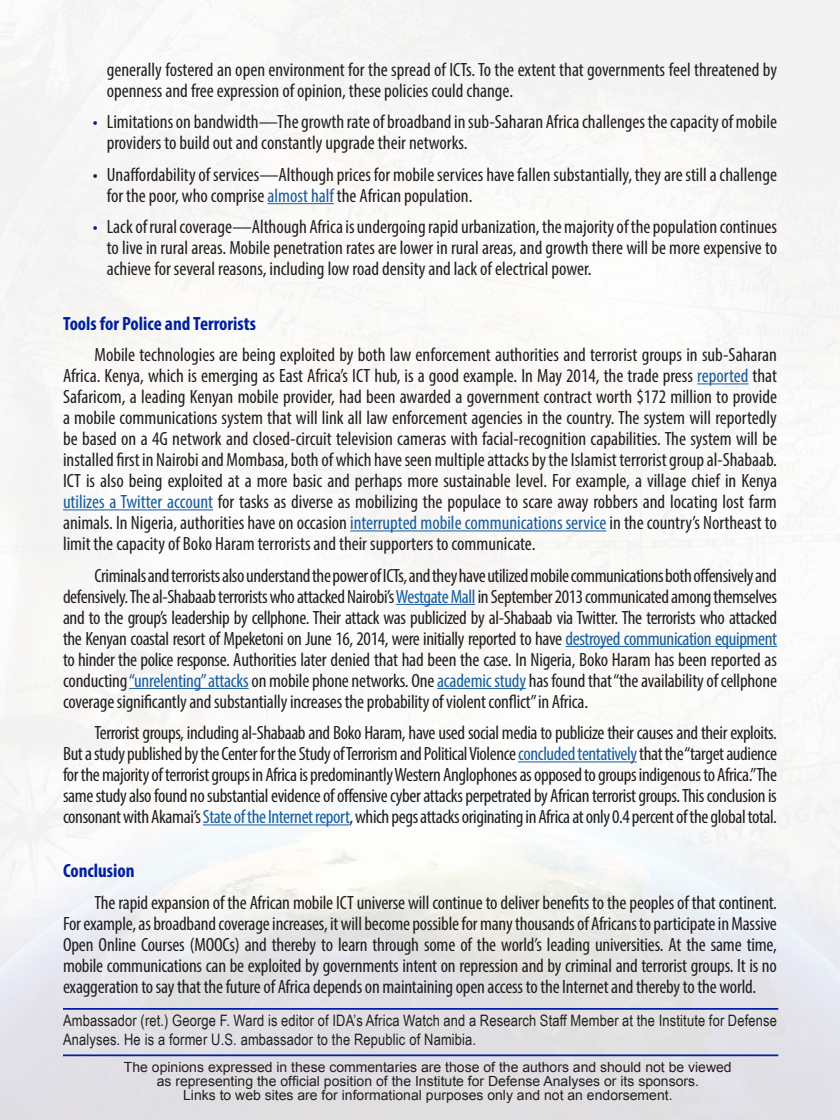
<style>
.page{position:relative;width:840px;height:1120px;background:#fff}
.page>*{position:absolute;margin:0;border:0;box-sizing:border-box;transform-origin:0 0}
.t1{font:condensed 19.25px/21px "Myriad Pro";color:#231f20;text-align:justify}
.t2{font:700 condensed 19.25px "Myriad Pro";color:#0020a0}
.t3{font:15.75px/19.2px "Arial Narrow";letter-spacing:.01em;color:#231f20}
.t4{font:14px/14px "Arial";color:#231f20;text-align:center}
.s1{color:#0020a0}
.s2{color:#175d9e}
</style>
<div class="page">
<hr style="left:268px;top:203px;width:66px;height:1px;background:#175d9e">
<hr style="left:697px;top:383px;width:51px;height:1px;background:#175d9e">
<hr style="left:63px;top:509px;width:150px;height:1px;background:#175d9e">
<hr style="left:350px;top:530px;width:256px;height:1px;background:#175d9e">
<hr style="left:396px;top:604px;width:79px;height:1px;background:#175d9e">
<hr style="left:566px;top:646px;width:211px;height:1px;background:#175d9e">
<hr style="left:129px;top:688px;width:120px;height:1px;background:#175d9e">
<hr style="left:437px;top:688px;width:89px;height:1px;background:#175d9e">
<hr style="left:518px;top:761px;width:119px;height:1px;background:#175d9e">
<hr style="left:203px;top:824px;width:146px;height:1px;background:#175d9e">
<hr style="left:63px;top:1008px;width:715px;height:2px;background:#0020a0">
<hr style="left:63px;top:1054px;width:715px;height:2px;background:#0020a0">
<p class="t1" style="left:107px;top:59px;width:672px">generally fostered an open environment for the spread of ICTs. To the extent that governments feel threatened by openness and free expression of opinion, these policies could change.</p>
<p class="t1" style="left:107px;top:111px;width:672px;text-indent:-14px"><span class="s1">•</span> Limitations on bandwidth—The growth rate of broadband in sub-Saharan Africa challenges the capacity of mobile providers to build out and constantly upgrade their networks.</p>
<p class="t1" style="left:107px;top:164px;width:672px;text-indent:-14px">• Unaffordability of services—Although prices for mobile services have fallen substantially, they are still a challenge for the poor, who comprise <span class="s2">almost half</span> the African population.</p>
<p class="t1" style="left:107px;top:216px;width:672px;text-indent:-14px"><span class="s1">•</span> Lack of rural coverage—Although Africa is undergoing rapid urbanization, the majority of the population continues to live in rural areas. Mobile penetration rates are lower in rural areas, and growth there will be more expensive to achieve for several reasons, including low road density and lack of electrical power.</p>
<p class="t2" style="left:63px;top:311px;width:195px">Tools for Police and Terrorists</p>
<p class="t1" style="left:63px;top:344px;width:716px;text-indent:31px">Mobile technologies are being exploited by both law enforcement authorities and terrorist groups in sub-Saharan Africa. Kenya, which is emerging as East Africa’s ICT hub, is a good example. In May 2014, the trade press <span class="s2">reported</span> that Safaricom, a leading Kenyan mobile provider, had been awarded a government contract worth $172 million to provide a mobile communications system that will link all law enforcement agencies in the country. The system will reportedly be based on a 4G network and closed-circuit television cameras with facial-recognition capabilities. The system will be installed first in Nairobi and Mombasa, both of which have seen multiple attacks by the Islamist terrorist group al-Shabaab.<br>ICT is also being exploited at a more basic and perhaps more sustainable level. For example, a village chief in Kenya <span class="s2">utilizes a Twitter account</span> for tasks as diverse as mobilizing the populace to scare away robbers and locating lost farm animals. In Nigeria, authorities have on occasion <span class="s2">interrupted mobile communications service</span> in the country’s Northeast to limit the capacity of Boko Haram terrorists and their supporters to communicate.</p>
<p class="t1" style="left:63px;top:564px;width:716px;text-indent:31px">Criminals and terrorists also understand the power of ICTs, and they have utilized mobile communications both offensively and defensively. The al-Shabaab terrorists who attacked Nairobi’s <span class="s2">Westgate Mall</span> in September 2013 communicated among themselves and to the group’s leadership by cellphone. Their attack was publicized by al-Shabaab via Twitter. The terrorists who attacked the Kenyan coastal resort of Mpeketoni on June 16, 2014, were initially reported to have <span class="s2">destroyed communication equipment </span>to hinder the police response. Authorities later denied that had been the case. In Nigeria, Boko Haram has been reported as conducting <span class="s2">“unrelenting” attacks</span> on mobile phone networks. One <span class="s2">academic study</span> has found that “the availability of cellphone coverage significantly and substantially increases the probability of violent conflict” in Africa.</p>
<p class="t1" style="left:63px;top:722px;width:716px;text-indent:31px">Terrorist groups, including al-Shabaab and Boko Haram, have used social media to publicize their causes and their exploits.<br>But a study published by the Center for the Study of Terrorism and Political Violence <span class="s2">concluded tentatively</span> that the “target audience for the majority of terrorist groups in Africa is predominantly Western Anglophones as opposed to groups indigenous to Africa.” The same study also found no substantial evidence of offensive cyber attacks perpetrated by African terrorist groups. This conclusion is consonant with Akamai’s <span class="s2">State of the Internet report</span>, which pegs attacks originating in Africa at only 0.4 percent of the global total.</p>
<p class="t2" style="left:63px;top:859px;width:73px">Conclusion</p>
<p class="t1" style="left:63px;top:892px;width:716px;text-indent:31px">The rapid expansion of the African mobile ICT universe will continue to deliver benefits to the peoples of that continent.<br>For example, as broadband coverage increases, it will become possible for many thousands of Africans to participate in Massive Open Online Courses (MOOCs) and thereby to learn through some of the world’s leading universities. At the same time, mobile communications can be exploited by governments intent on repression and by criminal and terrorist groups. It is no exaggeration to say that the future of Africa depends on maintaining open access to the Internet and thereby to the world.</p>
<p class="t3" style="left:63px;top:1010px;width:715px">Ambassador (ret.) George F. Ward is editor of IDA’s Africa Watch and a Research Staff Member at the Institute for Defense<br>Analyses. He is a former U.S. ambassador to the Republic of Namibia.</p>
<p class="t4" style="left:124px;top:1060px;width:609px">The opinions expressed in these commentaries are those of the authors and should not be viewed as representing the official position of the Institute for Defense Analyses or its sponsors.<br>Links to web sites are for informational purposes only and not an endorsement.</p>
</div>
